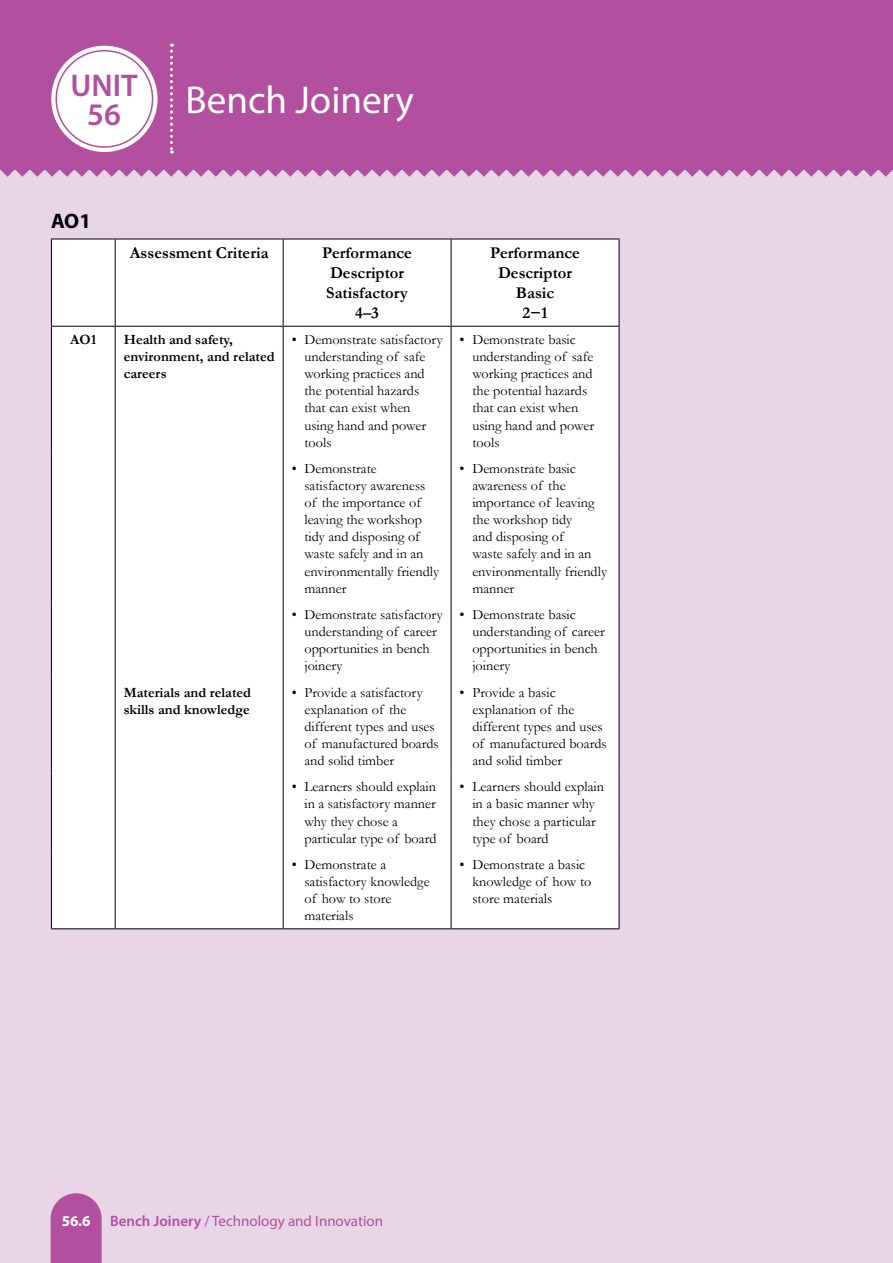
<style>
.page{position:relative;width:893px;height:1263px;background:#e9d5e8}
.page>*{position:absolute;margin:0;border:0;box-sizing:border-box;transform-origin:0 0}
.t1{font:39px "Myriad Pro";color:#fff}
.t2{font:600 31.5px/28.5px "Myriad Pro";color:#b24f9e;text-align:center}
.t3{font:700 21px "Myriad Pro";color:#000}
.t4{font:700 16.5px/19.8px "Garamond";color:#000;text-align:center}
.t5{font:15px "Myriad Pro";color:#b24f9e}
.t6{font:700 15px "Myriad Pro";color:#fff}
.t7{font:14.25px/17.1px "Garamond";color:#000}
.t8{font:700 14.25px/17.1px "Garamond";color:#000}
.s1{font-weight:600}
</style>
<div class="page">
<div style="left:0;top:0;width:893px;height:169px;background:#b24f9e"></div>
<div style="left:51px;top:46px;width:107px;height:106px;background:#fff;border-radius:50%"></div>
<svg style="left:170px;top:44px;width:3px;height:110px"></svg>
<svg style="left:0;top:169px;width:893px;height:8px"></svg>
<div style="left:55px;top:50px;width:98px;height:98px;border:2px solid #b24f9e;border-radius:50%"></div>
<svg style="left:51px;top:1193px;width:51px;height:70px;background:#b65aa4"></svg>
<div style="left:52px;top:240px;width:567px;height:688px;background:#fff"></div>
<hr style="left:51px;top:239px;width:1px;height:87px;background:#000">
<hr style="left:451px;top:239px;width:1px;height:87px;background:#000">
<hr style="left:619px;top:239px;width:1px;height:87px;background:#000">
<hr style="left:51px;top:327px;width:1px;height:128px;background:#000">
<hr style="left:451px;top:327px;width:1px;height:128px;background:#000">
<hr style="left:619px;top:327px;width:1px;height:128px;background:#000">
<hr style="left:51px;top:455px;width:1px;height:146px;background:#000">
<hr style="left:451px;top:455px;width:1px;height:146px;background:#000">
<hr style="left:619px;top:455px;width:1px;height:146px;background:#000">
<hr style="left:51px;top:601px;width:1px;height:78px;background:#000">
<hr style="left:451px;top:601px;width:1px;height:78px;background:#000">
<hr style="left:619px;top:601px;width:1px;height:78px;background:#000">
<hr style="left:51px;top:679px;width:1px;height:94px;background:#000">
<hr style="left:451px;top:679px;width:1px;height:94px;background:#000">
<hr style="left:619px;top:679px;width:1px;height:94px;background:#000">
<hr style="left:51px;top:773px;width:1px;height:78px;background:#000">
<hr style="left:451px;top:773px;width:1px;height:78px;background:#000">
<hr style="left:619px;top:773px;width:1px;height:78px;background:#000">
<hr style="left:51px;top:851px;width:1px;height:77px;background:#000">
<hr style="left:451px;top:851px;width:1px;height:77px;background:#000">
<hr style="left:619px;top:851px;width:1px;height:77px;background:#000">
<hr style="left:51px;top:239px;width:64px;height:1px;background:#000">
<hr style="left:115px;top:239px;width:168px;height:1px;background:#000">
<hr style="left:115px;top:239px;width:1px;height:87px;background:#000">
<hr style="left:283px;top:239px;width:168px;height:1px;background:#000">
<hr style="left:283px;top:239px;width:1px;height:87px;background:#000">
<hr style="left:451px;top:239px;width:168px;height:1px;background:#000">
<hr style="left:51px;top:326px;width:64px;height:1px;background:#000">
<hr style="left:115px;top:326px;width:168px;height:1px;background:#000">
<hr style="left:115px;top:327px;width:1px;height:128px;background:#000">
<hr style="left:283px;top:326px;width:168px;height:1px;background:#000">
<hr style="left:283px;top:327px;width:1px;height:128px;background:#000">
<hr style="left:451px;top:326px;width:168px;height:1px;background:#000">
<hr style="left:115px;top:455px;width:1px;height:146px;background:#000">
<hr style="left:283px;top:455px;width:1px;height:146px;background:#000">
<hr style="left:115px;top:601px;width:1px;height:78px;background:#000">
<hr style="left:283px;top:601px;width:1px;height:78px;background:#000">
<hr style="left:115px;top:679px;width:1px;height:94px;background:#000">
<hr style="left:283px;top:679px;width:1px;height:94px;background:#000">
<hr style="left:115px;top:773px;width:1px;height:78px;background:#000">
<hr style="left:283px;top:773px;width:1px;height:78px;background:#000">
<hr style="left:115px;top:851px;width:1px;height:77px;background:#000">
<hr style="left:283px;top:851px;width:1px;height:77px;background:#000">
<hr style="left:51px;top:928px;width:64px;height:1px;background:#000">
<hr style="left:115px;top:928px;width:168px;height:1px;background:#000">
<hr style="left:283px;top:928px;width:168px;height:1px;background:#000">
<hr style="left:451px;top:928px;width:168px;height:1px;background:#000">
<h2 class="t2" style="left:71px;top:71px;width:69px">UNIT<br>56</h2>
<h3 class="t3" style="left:51px;top:208px;width:41px">AO1</h3>
<h1 class="t1" style="left:186px;top:76px;width:230px">Bench Joinery</h1>
<p class="t4" style="left:130px;top:243px;width:140px">Assessment Criteria</p>
<p class="t4" style="left:322px;top:243px;width:91px">Performance<br>Descriptor<br>Satisfactory<br>4–3</p>
<p class="t4" style="left:490px;top:243px;width:91px">Performance<br>Descriptor<br>Basic<br>2−1</p>
<p class="t8" style="left:70px;top:331px;width:28px">AO1</p>
<p class="t8" style="left:124px;top:331px;width:152px">Health and safety, environment, and related careers</p>
<p class="t7" style="left:304px;top:331px;width:140px;text-indent:-13px">• Demonstrate satisfactory understanding of safe working practices and the potential hazards that can exist when using hand and power tools</p>
<p class="t7" style="left:472px;top:331px;width:123px;text-indent:-13px">• Demonstrate basic understanding of safe working practices and the potential hazards that can exist when using hand and power tools</p>
<p class="t7" style="left:304px;top:460px;width:136px;text-indent:-13px">• Demonstrate satisfactory awareness of the importance of leaving the workshop tidy and disposing of waste safely and in an environmentally friendly manner</p>
<p class="t7" style="left:472px;top:460px;width:136px;text-indent:-13px">• Demonstrate basic awareness of the importance of leaving the workshop tidy<br>and disposing of<br>waste safely and in an environmentally friendly manner</p>
<p class="t7" style="left:304px;top:606px;width:140px;text-indent:-13px">• Demonstrate satisfactory understanding of career opportunities in bench joinery</p>
<p class="t7" style="left:472px;top:606px;width:134px;text-indent:-13px">• Demonstrate basic understanding of career opportunities in bench joinery</p>
<p class="t8" style="left:124px;top:684px;width:129px">Materials and related skills and knowledge</p>
<p class="t7" style="left:304px;top:683px;width:136px;text-indent:-13px">• Provide a satisfactory explanation of the different types and uses of manufactured boards and solid timber</p>
<p class="t7" style="left:472px;top:683px;width:136px;text-indent:-13px">• Provide a basic explanation of the different types and uses of manufactured boards and solid timber</p>
<p class="t7" style="left:304px;top:778px;width:134px;text-indent:-13px">• Learners should explain in a satisfactory manner why they chose a particular type of board</p>
<p class="t7" style="left:472px;top:778px;width:133px;text-indent:-13px">• Learners should explain in a basic manner why they chose a particular type of board</p>
<p class="t7" style="left:304px;top:856px;width:127px;text-indent:-13px">• Demonstrate a satisfactory knowledge of how to store materials</p>
<p class="t7" style="left:472px;top:856px;width:121px;text-indent:-13px">• Demonstrate a basic knowledge of how to store materials</p>
<p class="t6" style="left:62px;top:1211px;width:30px">56.6</p>
<p class="t5" style="left:110px;top:1211px;width:274px"><span class="s1">Bench Joinery</span> / Technology and Innovation</p>
</div>
